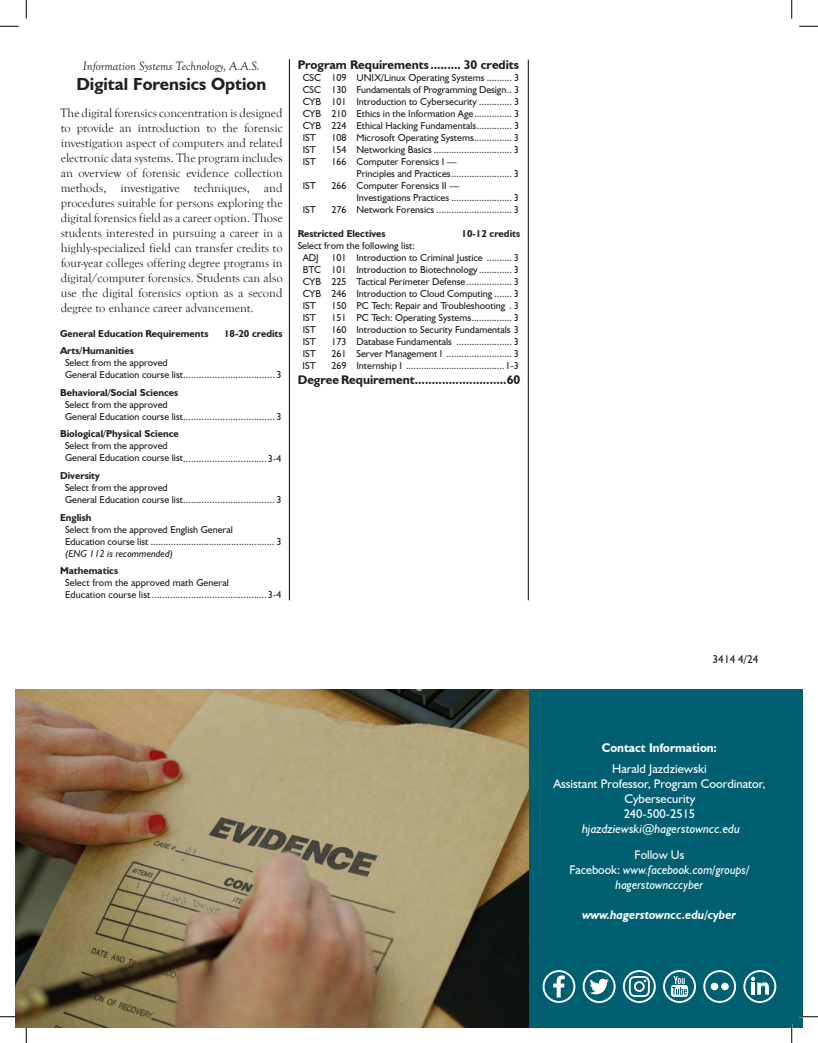
<style>
.page{position:relative;width:818px;height:1043px;background:#fff}
.page>*{position:absolute;margin:0;border:0;box-sizing:border-box;transform-origin:0 0}
.t1{font:700 17.5px "Humanist 521 BT";color:#231f20}
.t2{font:12.5px/15px "Goudy Old Style T";color:#231f20;text-align:justify}
.t3{font:italic 12.5px/15px "Humanist 521 BT";color:#fff;text-align:center}
.t4{font:700 12.5px "Humanist 521 BT";color:#231f20}
.t5{font:12.5px/15px "Humanist 521 BT";color:#fff;text-align:center}
.t6{font:italic 12.5px "Goudy Old Style T";color:#231f20}
.t7{font:italic 700 12.5px "Humanist 521 BT";color:#fff}
.t8{font:700 12.5px "Humanist 521 BT";color:#fff}
.t9{font:11.25px "Humanist 521 BT";color:#231f20}
.t10{font:10px/12px "Humanist 521 BT";color:#231f20}
.t11{font:700 10px "Humanist 521 BT";color:#231f20}
.t12{font:italic 10px "Humanist 521 BT";color:#231f20}
.s1{font-style:normal}
</style>
<div class="page">
<div style="left:528px;top:690px;width:274px;height:338px;background:#006072"></div>
<svg style="left:663px;top:970px;width:33px;height:32px"></svg>
<svg style="left:542px;top:970px;width:33px;height:32px"></svg>
<svg style="left:703px;top:970px;width:33px;height:32px"></svg>
<div style="left:710px;top:982px;width:8px;height:8px;background:#fff;border-radius:50%"></div>
<div style="left:721px;top:982px;width:7px;height:8px;background:#fff;border-radius:50%"></div>
<svg style="left:582px;top:970px;width:33px;height:32px"></svg>
<svg style="left:623px;top:970px;width:32px;height:32px"></svg>
<svg style="left:791px;top:0;width:1px;height:19px"></svg>
<svg style="left:26px;top:1028px;width:1px;height:14px"></svg>
<svg style="left:26px;top:0;width:1px;height:19px"></svg>
<svg style="left:0;top:1016px;width:15px;height:1px"></svg>
<svg style="left:799px;top:26px;width:19px;height:1px"></svg>
<svg style="left:0;top:26px;width:19px;height:1px"></svg>
<svg style="left:790px;top:1024px;width:2px;height:18px"></svg>
<svg style="left:799px;top:1015px;width:19px;height:2px"></svg>
<svg style="left:743px;top:970px;width:33px;height:33px"></svg>
<hr style="left:528px;top:60px;width:1px;height:540px;background:#000">
<hr style="left:289px;top:59px;width:1px;height:541px;background:#000">
<img style="left:15px;top:690px;width:513px;height:338px">
<p class="t6" style="left:83px;top:60px;width:178px">Information Systems Technology, A.A.S.</p>
<h1 class="t1" style="left:76px;top:74px;width:191px">Digital Forensics Option</h1>
<p class="t2" style="left:60px;top:105px;width:224px">The digital forensics concentration is designed to provide an introduction to the forensic investigation aspect of computers and related electronic data systems. The program includes an overview of forensic evidence collection methods, investigative techniques, and procedures suitable for persons exploring the digital forensics field as a career option. Those students interested in pursuing a career in a highly-specialized field can transfer credits to four-year colleges offering degree programs in digital/computer forensics. Students can also use the digital forensics option as a second degree to enhance career advancement.</p>
<p class="t11" style="left:60px;top:327px;width:150px">General Education Requirements</p>
<p class="t11" style="left:224px;top:327px;width:60px">18-20 credits</p>
<p class="t11" style="left:60px;top:344px;width:75px">Arts/Humanities</p>
<p class="t10" style="left:65px;top:356px;width:218px">Select from the approved<br>General Education course list................................... 3</p>
<p class="t11" style="left:60px;top:386px;width:120px">Behavioral/Social Sciences</p>
<p class="t10" style="left:65px;top:398px;width:218px">Select from the approved<br>General Education course list................................... 3</p>
<p class="t11" style="left:60px;top:428px;width:120px">Biological/Physical Science</p>
<p class="t10" style="left:65px;top:440px;width:218px">Select from the approved<br>General Education course list................................3-4</p>
<p class="t11" style="left:60px;top:469px;width:42px">Diversity</p>
<p class="t10" style="left:65px;top:481px;width:218px">Select from the approved<br>General Education course list................................... 3</p>
<p class="t11" style="left:60px;top:511px;width:33px">English</p>
<p class="t10" style="left:65px;top:523px;width:218px">Select from the approved English General<br>Education course list ................................................. 3</p>
<p class="t12" style="left:65px;top:547px;width:109px">(ENG 112 is recommended)</p>
<p class="t11" style="left:60px;top:565px;width:60px">Mathematics</p>
<p class="t10" style="left:65px;top:577px;width:218px">Select from the approved math General<br>Education course list............................................3-4</p>
<p class="t4" style="left:298px;top:57px;width:223px">Program Requirements......... 30 credits</p>
<p class="t10" style="left:302px;top:71px;width:218px;text-align:justify">CSC 109 UNIX/Linux Operating Systems .......... 3<br>CSC 130 Fundamentals of Programming Design.. 3<br>CYB 101 Introduction to Cybersecurity ............. 3<br>CYB 210 Ethics in the Information Age............... 3<br>CYB 224 Ethical Hacking Fundamentals.............. 3<br>IST</p>
<p class="t10" style="left:331px;top:131px;width:189px">108 Microsoft Operating Systems............... 3</p>
<p class="t10" style="left:302px;top:143px;width:15px">IST</p>
<p class="t10" style="left:331px;top:143px;width:189px">154 Networking Basics ............................... 3</p>
<p class="t10" style="left:302px;top:155px;width:15px">IST</p>
<p class="t10" style="left:356px;top:155px;width:164px;text-indent:-25px">166 Computer Forensics I —<br>Principles and Practices........................ 3</p>
<p class="t10" style="left:302px;top:179px;width:15px">IST</p>
<p class="t10" style="left:356px;top:179px;width:164px;text-indent:-25px">266 Computer Forensics II —<br>Investigations Practices ........................ 3</p>
<p class="t10" style="left:302px;top:203px;width:15px">IST</p>
<p class="t10" style="left:331px;top:203px;width:189px">276 Network Forensics .............................. 3</p>
<p class="t11" style="left:297px;top:227px;width:90px">Restricted Electives</p>
<p class="t11" style="left:461px;top:227px;width:60px">10-12 credits</p>
<p class="t10" style="left:302px;top:239px;width:114px;text-indent:-5px">Select from the following list:<br>ADJ</p>
<p class="t10" style="left:302px;top:251px;width:218px;text-align:justify;text-indent:29px">101 Introduction to Criminal Justice .......... 3<br>BTC 101 Introduction to Biotechnology ............. 3<br>CYB 225 Tactical Perimeter Defense.................. 3<br>CYB 246 Introduction to Cloud Computing ....... 3<br>IST</p>
<p class="t10" style="left:331px;top:299px;width:189px">150 PC Tech: Repair and Troubleshooting . 3</p>
<p class="t10" style="left:302px;top:311px;width:15px">IST</p>
<p class="t10" style="left:331px;top:311px;width:189px">151 PC Tech: Operating Systems................ 3</p>
<p class="t10" style="left:302px;top:323px;width:15px">IST</p>
<p class="t10" style="left:331px;top:323px;width:189px">160 Introduction to Security Fundamentals 3</p>
<p class="t10" style="left:302px;top:335px;width:15px">IST</p>
<p class="t10" style="left:331px;top:335px;width:189px">173 Database Fundamentals ...................... 3</p>
<p class="t10" style="left:302px;top:347px;width:15px">IST</p>
<p class="t10" style="left:331px;top:347px;width:189px">261 Server Management I .......................... 3</p>
<p class="t10" style="left:302px;top:359px;width:15px">IST</p>
<p class="t10" style="left:331px;top:359px;width:189px">269 Internship I .......................................1-3</p>
<p class="t4" style="left:298px;top:372px;width:224px">Degree Requirement...........................60</p>
<p class="t9" style="left:712px;top:652px;width:47px">3414 4/24</p>
<p class="t8" style="left:602px;top:740px;width:116px">Contact Information:</p>
<p class="t5" style="left:553px;top:760px;width:213px">Harald Jazdziewski<br>Assistant Professor, Program Coordinator,<br>Cybersecurity<br>240-500-2515</p>
<p class="t3" style="left:582px;top:820px;width:159px">hjazdziewski@hagerstowncc.edu</p>
<p class="t3" style="left:569px;top:846px;width:182px"><span class="s1">Follow Us<br>Facebook:</span> www.facebook.com/groups/ hagerstowncccyber</p>
<p class="t7" style="left:582px;top:906px;width:155px">www.hagerstowncc.edu/cyber</p>
</div>
